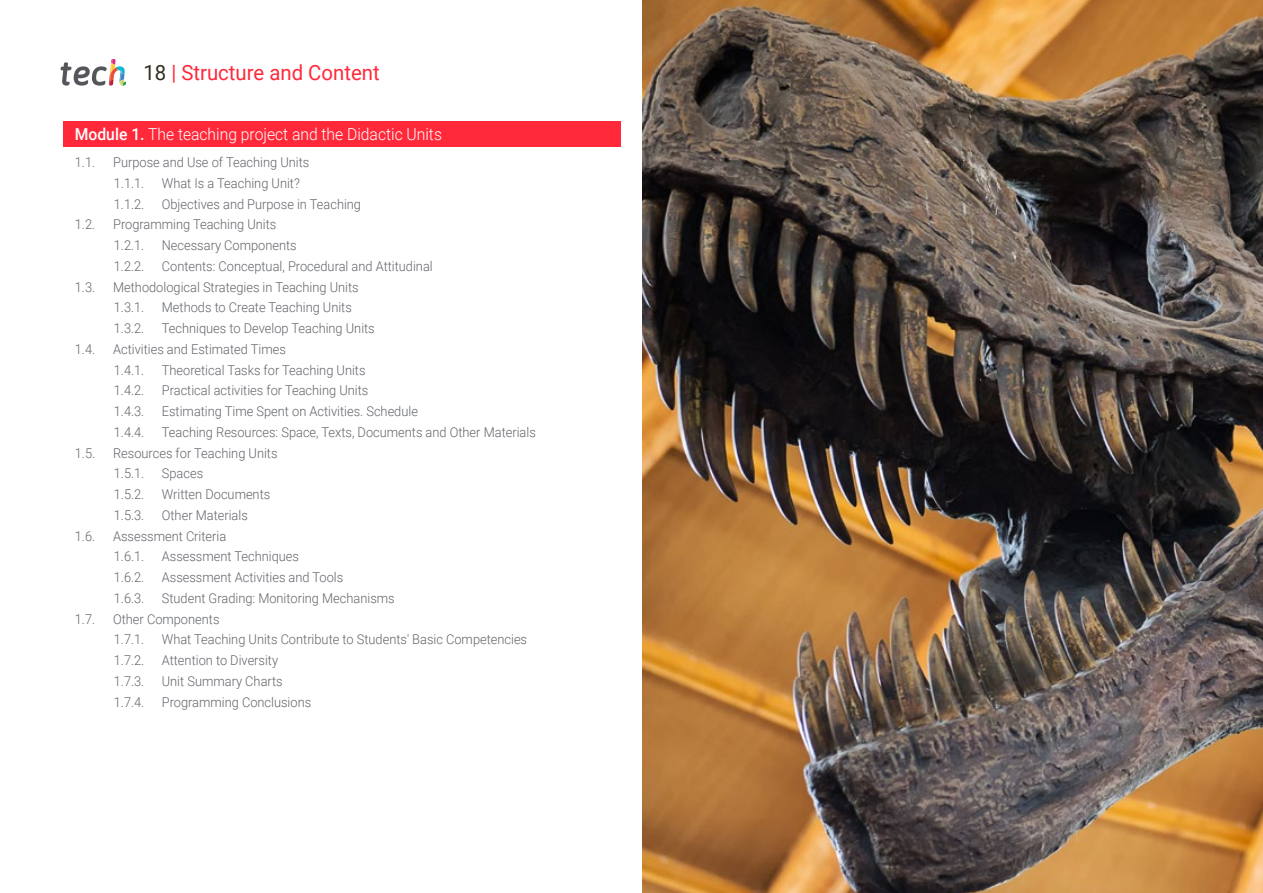
<style>
.page{position:relative;width:1263px;height:893px;background:#fff}
.page>*{position:absolute;margin:0;border:0;box-sizing:border-box;transform-origin:0 0}
.t1{font:21px "Roboto";color:#ff293a}
.t2{font:300 16.5px "Roboto";color:#fff;scale:.95 1}
.t3{font:300 13.5px/20.7px "Roboto";color:#61646a;scale:.95 1}
.s1{color:#312e20}
.s2{font-weight:500}
</style>
<div class="page">
<div style="left:64px;top:121px;width:557px;height:25px;background:#ff293a"></div>
<img style="left:642px;top:0;width:621px;height:893px">
<svg style="left:61px;top:59px;width:65px;height:27px"></svg>
<h1 class="t1" style="left:144px;top:57px;width:238px"><span class="s1">18</span> | Structure and Content</h1>
<p class="t2" style="left:75px;top:123px;width:388px"><span class="s2">Module 1.</span> The teaching project and the Didactic Units</p>
<p class="t3" style="left:75px;top:151px;width:23px">1.1.</p>
<p class="t3" style="left:113px;top:151px;width:208px">Purpose and Use of Teaching Units<br>1.1.1.</p>
<p class="t3" style="left:162px;top:172px;width:147px">What Is a Teaching Unit?</p>
<p class="t3" style="left:114px;top:193px;width:34px">1.1.2.</p>
<p class="t3" style="left:162px;top:193px;width:211px">Objectives and Purpose in Teaching</p>
<p class="t3" style="left:75px;top:214px;width:23px">1.2.</p>
<p class="t3" style="left:113px;top:214px;width:173px">Programming Teaching Units<br>1.2.1.</p>
<p class="t3" style="left:162px;top:234px;width:144px">Necessary Components</p>
<p class="t3" style="left:114px;top:255px;width:34px">1.2.2.</p>
<p class="t3" style="left:162px;top:255px;width:287px">Contents: Conceptual, Procedural and Attitudinal</p>
<p class="t3" style="left:75px;top:276px;width:23px">1.3.</p>
<p class="t3" style="left:113px;top:276px;width:260px">Methodological Strategies in Teaching Units<br>1.3.1.</p>
<p class="t3" style="left:162px;top:297px;width:202px">Methods to Create Teaching Units</p>
<p class="t3" style="left:114px;top:317px;width:34px">1.3.2.</p>
<p class="t3" style="left:162px;top:317px;width:226px">Techniques to Develop Teaching Units</p>
<p class="t3" style="left:75px;top:338px;width:23px">1.4.</p>
<p class="t3" style="left:113px;top:338px;width:183px">Activities and Estimated Times<br>1.4.1.</p>
<p class="t3" style="left:162px;top:359px;width:216px">Theoretical Tasks for Teaching Units</p>
<p class="t3" style="left:114px;top:380px;width:34px">1.4.2.</p>
<p class="t3" style="left:162px;top:380px;width:219px">Practical activities for Teaching Units</p>
<p class="t3" style="left:114px;top:400px;width:34px">1.4.3.</p>
<p class="t3" style="left:162px;top:400px;width:271px">Estimating Time Spent on Activities. Schedule</p>
<p class="t3" style="left:114px;top:421px;width:34px">1.4.4.</p>
<p class="t3" style="left:162px;top:421px;width:395px">Teaching Resources: Space, Texts, Documents and Other Materials</p>
<p class="t3" style="left:75px;top:442px;width:23px">1.5.</p>
<p class="t3" style="left:113px;top:442px;width:175px">Resources for Teaching Units<br>1.5.1.</p>
<p class="t3" style="left:162px;top:463px;width:45px">Spaces</p>
<p class="t3" style="left:114px;top:483px;width:34px">1.5.2.</p>
<p class="t3" style="left:162px;top:483px;width:116px">Written Documents</p>
<p class="t3" style="left:114px;top:504px;width:34px">1.5.3.</p>
<p class="t3" style="left:162px;top:504px;width:92px">Other Materials</p>
<p class="t3" style="left:75px;top:525px;width:23px">1.6.</p>
<p class="t3" style="left:113px;top:525px;width:121px">Assessment Criteria<br>1.6.1.</p>
<p class="t3" style="left:162px;top:546px;width:146px">Assessment Techniques</p>
<p class="t3" style="left:114px;top:566px;width:34px">1.6.2.</p>
<p class="t3" style="left:162px;top:566px;width:192px">Assessment Activities and Tools</p>
<p class="t3" style="left:114px;top:587px;width:34px">1.6.3.</p>
<p class="t3" style="left:162px;top:587px;width:247px">Student Grading: Monitoring Mechanisms</p>
<p class="t3" style="left:75px;top:608px;width:23px">1.7.</p>
<p class="t3" style="left:113px;top:608px;width:113px">Other Components<br>1.7.1.</p>
<p class="t3" style="left:162px;top:629px;width:386px">What Teaching Units Contribute to Students' Basic Competencies</p>
<p class="t3" style="left:114px;top:649px;width:34px">1.7.2.</p>
<p class="t3" style="left:162px;top:649px;width:124px">Attention to Diversity</p>
<p class="t3" style="left:114px;top:670px;width:34px">1.7.3.</p>
<p class="t3" style="left:162px;top:670px;width:129px">Unit Summary Charts</p>
<p class="t3" style="left:114px;top:691px;width:34px">1.7.4.</p>
<p class="t3" style="left:162px;top:691px;width:159px">Programming Conclusions</p>
</div>
